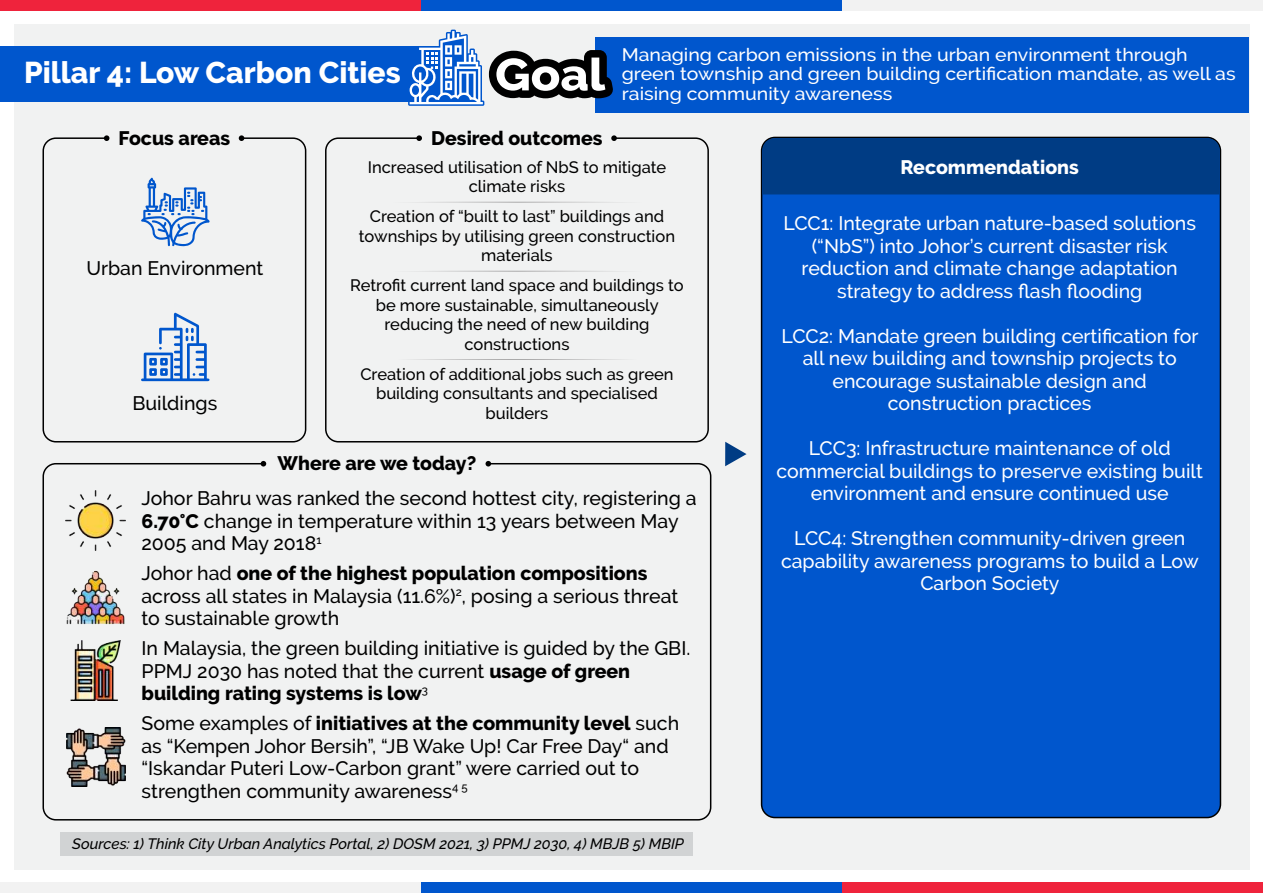
<style>
.page{position:relative;width:1263px;height:893px;background:#fff}
.page>*{position:absolute;margin:0;border:0;box-sizing:border-box;transform-origin:0 0}
.t1{font:800 30px "Raleway";color:#fff}
.t2{font:500 19.5px/22.5px "Raleway";color:#000}
.t3{font:500 19.5px/22.5px "Raleway";color:#fff;text-align:center}
.t4{font:800 19.5px "Raleway";color:#000}
.t5{font:800 19.5px "Raleway";color:#fff}
.t6{font:500 18px/19.5px "Raleway";color:#fff;scale:1.08 1}
.t7{font:500 16.5px/19.5px "Raleway";color:#000;text-align:center}
.t8{font:italic 500 15px "Raleway";color:#000}
.s1{font-weight:800}
</style>
<div class="page">
<div style="left:14px;top:24px;width:1235px;height:845px;background:#f1f2f2"></div>
<div style="left:0;top:0;width:421px;height:10px;background:#ef233c"></div>
<div style="left:421px;top:0;width:421px;height:10px;background:#0056cd"></div>
<div style="left:842px;top:0;width:421px;height:10px;background:#f2f2f2"></div>
<div style="left:842px;top:883px;width:421px;height:10px;background:#ef233c"></div>
<div style="left:421px;top:883px;width:421px;height:10px;background:#0056cd"></div>
<div style="left:0;top:883px;width:421px;height:10px;background:#f2f2f2"></div>
<div style="left:0;top:46px;width:455px;height:55px;background:#0056cd"></div>
<div style="left:596px;top:37px;width:653px;height:76px;background:#0056cd"></div>
<div style="left:61px;top:832px;width:632px;height:24px;background:#d1d3d4"></div>
<div style="left:761px;top:137px;width:460px;height:681px;background:#0056cd"></div>
<div style="left:762px;top:138px;width:458px;height:56px;background:#003c84"></div>
<div style="left:43px;top:137px;width:263px;height:305px;border:2px solid #000;border-radius:13px"></div>
<svg style="left:104px;top:135px;width:5px;height:6px"></svg>
<svg style="left:239px;top:135px;width:5px;height:6px"></svg>
<div style="left:43px;top:463px;width:668px;height:357px;border:2px solid #000;border-radius:13px"></div>
<svg style="left:261px;top:461px;width:5px;height:5px"></svg>
<svg style="left:485px;top:461px;width:6px;height:5px"></svg>
<div style="left:325px;top:137px;width:384px;height:305px;border:2px solid #000;border-radius:13px"></div>
<svg style="left:416px;top:135px;width:6px;height:6px"></svg>
<svg style="left:611px;top:135px;width:6px;height:6px"></svg>
<svg style="left:421px;top:202px;width:193px;height:1px"></svg>
<svg style="left:420px;top:271px;width:195px;height:1px"></svg>
<svg style="left:413px;top:359px;width:209px;height:1px"></svg>
<svg style="left:725px;top:442px;width:21px;height:24px"></svg>
<svg style="left:408px;top:30px;width:205px;height:76px"></svg>
<svg style="left:141px;top:178px;width:69px;height:68px"></svg>
<svg style="left:141px;top:313px;width:68px;height:68px"></svg>
<img style="left:65px;top:490px;width:60px;height:60px">
<img style="left:67px;top:570px;width:57px;height:55px">
<img style="left:70px;top:641px;width:51px;height:60px">
<img style="left:67px;top:728px;width:58px;height:58px">
<h1 class="t1" style="left:24px;top:56px;width:378px">Pillar 4: Low Carbon Cities</h1>
<p class="t4" style="left:119px;top:127px;width:113px">Focus areas</p>
<p class="t4" style="left:431px;top:127px;width:173px">Desired outcomes</p>
<p class="t6" style="left:622px;top:45px;width:570px">Managing carbon emissions in the urban environment through green township and green building certification mandate, as well as raising community awareness</p>
<p class="t2" style="left:87px;top:257px;width:178px">Urban Environment</p>
<p class="t2" style="left:132px;top:392px;width:86px">Buildings</p>
<p class="t7" style="left:368px;top:157px;width:300px">Increased utilisation of NbS to mitigate climate risks</p>
<p class="t7" style="left:359px;top:206px;width:318px">Creation of “built to last” buildings and townships by utilising green construction materials</p>
<p class="t7" style="left:350px;top:275px;width:335px">Retrofit current land space and buildings to be more sustainable, simultaneously reducing the need of new building constructions</p>
<p class="t7" style="left:360px;top:364px;width:315px">Creation of additional jobs such as green building consultants and specialised builders</p>
<p class="t4" style="left:278px;top:452px;width:200px">Where are we today?</p>
<p class="t2" style="left:142px;top:487px;width:557px">Johor Bahru was ranked the second hottest city, registering a<br><span class="s1">6.70°C</span> change in temperature within 13 years between May<br>2005 and May 2018<sup>1</sup></p>
<p class="t2" style="left:142px;top:562px;width:538px">Johor had <span class="s1">one of the highest population compositions </span>across all states in Malaysia (11.6%)<sup>2</sup>, posing a serious threat to sustainable growth</p>
<p class="t2" style="left:142px;top:637px;width:550px">In Malaysia, the green building initiative is guided by the GBI.<br>PPMJ 2030 has noted that the current <span class="s1">usage of green building rating systems is low</span><sup>3</sup></p>
<p class="t2" style="left:142px;top:712px;width:539px">Some examples of <span class="s1">initiatives at the community level</span> such as “Kempen Johor Bersih”, “JB Wake Up! Car Free Day“ and “Iskandar Puteri Low-Carbon grant” were carried out to strengthen community awareness<sup>4</sup> <sup>5</sup></p>
<p class="t8" style="left:72px;top:835px;width:613px">Sources: 1) Think City Urban Analytics Portal, 2) DOSM 2021, 3) PPMJ 2030, 4) MBJB 5) MBIP</p>
<p class="t5" style="left:900px;top:156px;width:180px">Recommendations</p>
<p class="t3" style="left:783px;top:212px;width:414px">LCC1: Integrate urban nature-based solutions (“NbS”) into Johor’s current disaster risk reduction and climate change adaptation strategy to address flash flooding</p>
<p class="t3" style="left:781px;top:324px;width:419px">LCC2: Mandate green building certification for all new building and township projects to encourage sustainable design and construction practices</p>
<p class="t3" style="left:776px;top:437px;width:428px">LCC3: Infrastructure maintenance of old commercial buildings to preserve existing built environment and ensure continued use</p>
<p class="t3" style="left:781px;top:527px;width:419px">LCC4: Strengthen community-driven green capability awareness programs to build a Low<br>Carbon Society</p>
</div>
